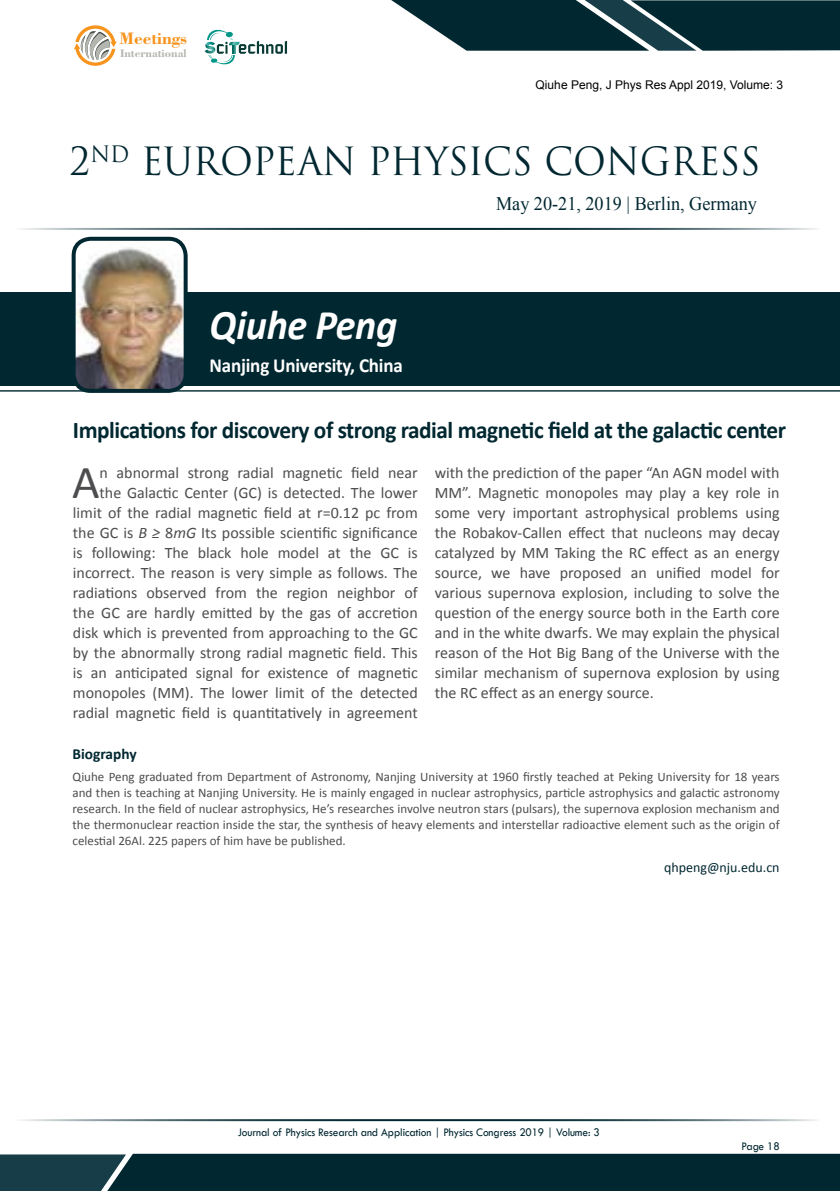
<style>
.page{position:relative;width:840px;height:1191px;background:#fff}
.page>*{position:absolute;margin:0;border:0;box-sizing:border-box;transform-origin:0 0}
.t1{font:47.6px "Calibri";color:#4d4d4f}
.t2{font:italic 700 42.4px "Calibri";letter-spacing:-.01em;color:#fff;scale:.95 1}
.t3{font:37.8px "Trajan Pro 3";color:#012730;scale:.95 1}
.t4{font:700 24px "Calibri";letter-spacing:-.02em;color:#012730}
.t5{font:700 20px "Calibri";letter-spacing:-.01em;color:#fff;scale:.95 1}
.t6{font:19.2px "Times New Roman";color:#012730;scale:.95 1}
.t7{font:700 17.6px "Bodoni BT";color:#f7941e}
.t8{font:16px/20px "Calibri";color:#4d4d4f;text-align:right}
.t9{font:700 15.4px "Calibri";color:#012730}
.t10{font:14px "Calibri";color:#012730}
.t11{font:13px/16px "Calibri";color:#4d4d4f;text-align:justify}
.t12{font:12px "Tw Cen";letter-spacing:-.01em;color:#012730;scale:.95 1}
.t13{font:12px "Arial";color:#000}
.t14{font:700 11.6px "Bodoni BT";color:#b3b6af}
.s1{font-style:italic}
</style>
<div class="page">
<hr style="left:12px;top:228px;width:807px;height:2px;background:#012730">
<hr style="left:12px;top:1119px;width:807px;height:2px;background:#012730">
<svg style="left:391px;top:0;width:449px;height:51px;background:#23444c"></svg>
<svg style="left:0;top:1154px;width:840px;height:37px;background:#062c35"></svg>
<svg style="left:74px;top:25px;width:43px;height:41px"></svg>
<svg style="left:204px;top:30px;width:83px;height:35px"></svg>
<div style="left:0;top:292px;width:840px;height:94px;background:#012730"></div>
<hr style="left:0;top:390px;width:840px;height:2px;background:#012730">
<img style="left:74px;top:239px;width:112px;height:152px">
<div style="left:72px;top:237px;width:116px;height:156px;border:4px solid #012730;border-radius:17px"></div>
<p class="t7" style="left:120px;top:28px;width:69px">Meetings</p>
<p class="t14" style="left:120px;top:46px;width:68px">International</p>
<p class="t13" style="left:535px;top:77px;width:249px">Qiuhe Peng, J Phys Res Appl 2019, Volume: 3</p>
<h3 class="t3" style="left:70px;top:135px;width:728px">2<sup>ND</sup> EUROPEAN PHYSICS CONGRESS</h3>
<p class="t6" style="left:496px;top:190px;width:276px">May 20-21, 2019 | Berlin, Germany</p>
<h2 class="t2" style="left:210px;top:298px;width:199px">Qiuhe Peng</h2>
<p class="t5" style="left:210px;top:352px;width:205px">Nanjing University, China</p>
<h3 class="t4" style="left:73px;top:415px;width:714px">Implications for discovery of strong radial magnetic field at the galactic center</h3>
<p class="t8" style="left:73px;top:463px;width:346px">n abnormal strong radial magnetic field near<br>the Galactic Center (GC) is detected. The lower limit of the radial magnetic field at r=0.12 pc from the GC is <span class="s1">B ≥</span> 8<span class="s1">mG</span> Its possible scientific significance is following: The black hole model at the GC is incorrect. The reason is very simple as follows. The radiations observed from the region neighbor of the GC are hardly emitted by the gas of accretion disk which is prevented from approaching to the GC by the abnormally strong radial magnetic field. This is an anticipated signal for existence of magnetic monopoles (MM). The lower limit of the detected radial magnetic field is quantitatively in agreement</p>
<p class="t8" style="left:435px;top:463px;width:346px;text-align:justify">with the prediction of the paper “An AGN model with MM”. Magnetic monopoles may play a key role in some very important astrophysical problems using the Robakov-Callen effect that nucleons may decay catalyzed by MM Taking the RC effect as an energy source, we have proposed an unified model for various supernova explosion, including to solve the question of the energy source both in the Earth core and in the white dwarfs. We may explain the physical reason of the Hot Big Bang of the Universe with the similar mechanism of supernova explosion by using the RC effect as an energy source.</p>
<h1 class="t1" style="left:72px;top:452px;width:29px">A</h1>
<p class="t9" style="left:73px;top:744px;width:66px">Biography</p>
<p class="t11" style="left:73px;top:769px;width:708px">Qiuhe Peng graduated from Department of Astronomy, Nanjing University at 1960 firstly teached at Peking University for 18 years and then is teaching at Nanjing University. He is mainly engaged in nuclear astrophysics, particle astrophysics and galactic astronomy research. In the field of nuclear astrophysics, He’s researches involve neutron stars (pulsars), the supernova explosion mechanism and the thermonuclear reaction inside the star, the synthesis of heavy elements and interstellar radioactive element such as the origin of celestial 26Al. 225 papers of him have be published.</p>
<p class="t10" style="left:664px;top:858px;width:117px">qhpeng@nju.edu.cn</p>
<p class="t12" style="left:238px;top:1125px;width:382px">Journal of Physics Research and Application | Physics Congress 2019 | Volume: 3</p>
<p class="t12" style="left:741px;top:1139px;width:42px">Page 18</p>
</div>
